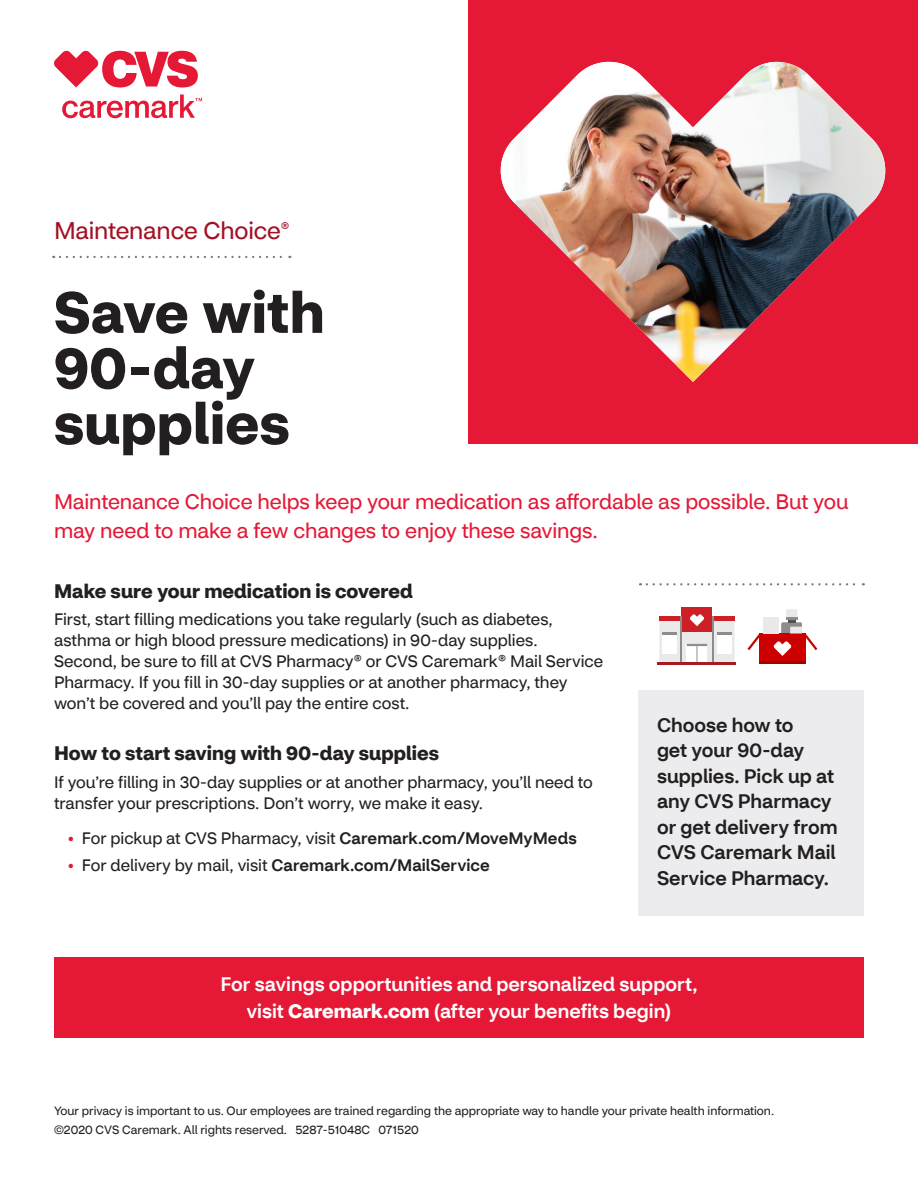
<style>
.page{position:relative;width:918px;height:1188px;background:#fff}
.page>*{position:absolute;margin:0;border:0;box-sizing:border-box;transform-origin:0 0}
.t1{font:700 57px/55.5px "CVS Health Sans";letter-spacing:.005em;color:#231f20}
.t2{font:24px "CVS Health Sans";letter-spacing:-.01em;color:#a41024}
.t3{font:21px/28.5px "CVS Health Sans";letter-spacing:-.005em;color:#e51836}
.t4{font:500 19.5px/25.5px "CVS Health Sans";color:#231f20}
.t5{font:500 19.5px/27px "CVS Health Sans";color:#fff;text-align:center}
.t6{font:700 19.5px "CVS Health Sans";color:#231f20}
.Body_Copy{font:16.5px/21px "CVS Health Sans";color:#231f20}
.Body_Copy-2{font:500 16.5px "CVS Health Sans";letter-spacing:.005em;color:#231f20}
.t7{font:12px "CVS Health Sans";color:#231f20}
.s1{font-weight:500;color:#e51836}
.s2{font-weight:500}
.s3{color:#e51836}
.s4{font-weight:400}
.s5{font-weight:700}
</style>
<div class="page">
<svg style="left:54px;top:51px;width:148px;height:67px"></svg>
<div style="left:468px;top:0;width:450px;height:444px;background:#e51836"></div>
<img style="left:500px;top:62px;width:386px;height:320px">
<svg style="left:60px;top:256px;width:230px;height:2px"></svg>
<div style="left:638px;top:690px;width:226px;height:226px;background:#ececee"></div>
<svg style="left:647px;top:583px;width:217px;height:2px"></svg>
<div style="left:659px;top:620px;width:76px;height:42px;background:#eaeaea"></div>
<div style="left:662px;top:632px;width:15px;height:22px;background:#fff"></div>
<div style="left:717px;top:632px;width:15px;height:22px;background:#fff"></div>
<hr style="left:662px;top:632px;width:15px;height:3px;background:#8d8d8d">
<hr style="left:717px;top:632px;width:15px;height:3px;background:#8d8d8d">
<hr style="left:659px;top:616px;width:76px;height:4px;background:#cd2026">
<div style="left:681px;top:608px;width:31px;height:24px;background:#cd2026"></div>
<hr style="left:680px;top:616px;width:1px;height:46px;background:#8d8d8d">
<hr style="left:712px;top:616px;width:2px;height:46px;background:#8d8d8d">
<svg style="left:690px;top:614px;width:14px;height:12px"></svg>
<svg style="left:687px;top:644px;width:20px;height:18px"></svg>
<hr style="left:658px;top:662px;width:78px;height:3px;background:#a31d20">
<div style="left:759px;top:634px;width:47px;height:29px;background:#c00"></div>
<hr style="left:759px;top:662px;width:47px;height:2px;background:#a50000">
<div style="left:763px;top:617px;width:16px;height:17px;background:#e9e9e9"></div>
<svg style="left:747px;top:634px;width:12px;height:16px"></svg>
<svg style="left:774px;top:609px;width:43px;height:47px"></svg>
<div style="left:54px;top:957px;width:810px;height:81px;background:#e51836"></div>
<p class="t2" style="left:54px;top:216px;width:237px">Maintenance Choice<sup>®</sup></p>
<p class="t1" style="left:54px;top:285px;width:272px">Save with<br>90-day supplies</p>
<p class="t3" style="left:54px;top:488px;width:796px">Maintenance Choice helps keep your medication as affordable as possible. But you may need to make a few changes to enjoy these savings.</p>
<p class="t6" style="left:54px;top:578px;width:360px">Make sure your medication is covered</p>
<p class="Body_Copy" style="left:54px;top:609px;width:551px">First, start filling medications you take regularly (such as diabetes, asthma or high blood pressure medications) in 90-day supplies.<br>Second, be sure to fill at CVS Pharmacy® or CVS Caremark® Mail Service Pharmacy. If you fill in 30-day supplies or at another pharmacy, they won’t be covered and you’ll pay the entire cost.</p>
<p class="t6" style="left:54px;top:741px;width:387px">How to start saving with 90-day supplies</p>
<p class="Body_Copy" style="left:54px;top:772px;width:540px">If you’re filling in 30-day supplies or at another pharmacy, you’ll need to transfer your prescriptions. Don’t worry, we make it easy.</p>
<p class="Body_Copy" style="left:68px;top:827px;width:511px"><span class="s1">•</span> For pickup at CVS Pharmacy, visit <span class="s2">Caremark.com/MoveMyMeds</span></p>
<p class="Body_Copy-2" style="left:68px;top:855px;width:424px"><span class="s3">•</span> <span class="s4">For delivery by mail, visit</span> Caremark.com/MailService</p>
<h4 class="t4" style="left:657px;top:712px;width:182px">Choose how to<br>get your 90-day supplies. Pick up at any CVS Pharmacy or get delivery from<br>CVS Caremark Mail<br>Service Pharmacy.</h4>
<p class="t5" style="left:220px;top:971px;width:479px">For savings opportunities and personalized support, visit <span class="s5">Caremark.com</span> (after your benefits begin)</p>
<p class="t7" style="left:54px;top:1104px;width:722px">Your privacy is important to us. Our employees are trained regarding the appropriate way to handle your private health information.</p>
<p class="t7" style="left:54px;top:1122px;width:366px">©2020 CVS Caremark. All rights reserved. 5287-51048C 071520</p>
</div>
